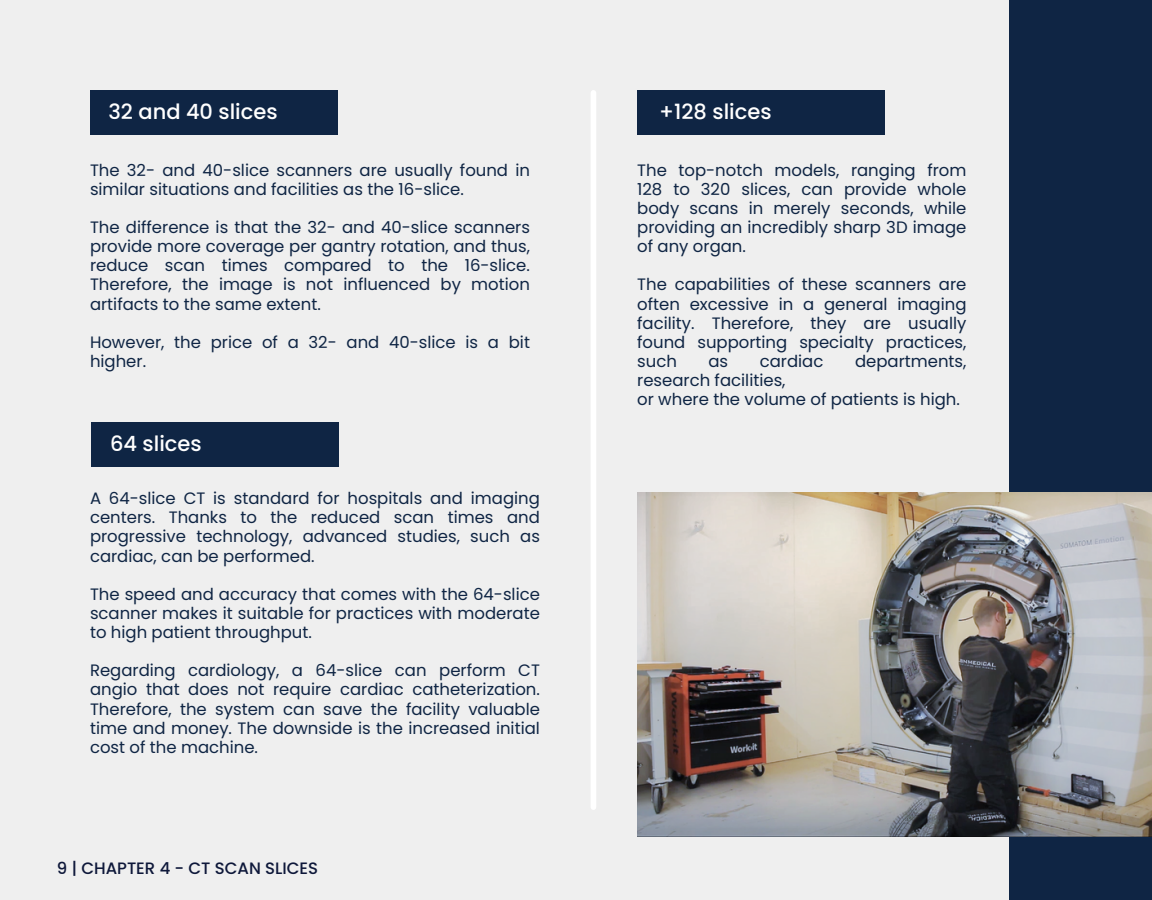
<style>
.page{position:relative;width:1152px;height:900px;background:#efefef}
.page>*{position:absolute;margin:0;border:0;box-sizing:border-box;transform-origin:0 0}
.t1{font:500 21px "Poppins";color:#fff}
.t2{font:16.5px/19.2px "Poppins";color:#0f2544;text-align:justify}
.t3{font:500 16.5px "Poppins";color:#0e183a}
</style>
<div class="page">
<div style="left:1009px;top:0;width:143px;height:900px;background:#0f2544"></div>
<div style="left:591px;top:93px;width:5px;height:714px;background:#fff"></div>
<div style="left:90px;top:90px;width:247px;height:45px;background:#0f2544"></div>
<div style="left:91px;top:422px;width:247px;height:44px;background:#0f2544"></div>
<div style="left:637px;top:90px;width:247px;height:45px;background:#0f2544"></div>
<img style="left:637px;top:493px;width:515px;height:343px">
<p class="t1" style="left:108px;top:97px;width:171px">32 and 40 slices</p>
<p class="t2" style="left:90px;top:160px;width:442px">The 32- and 40-slice scanners are usually found in similar situations and facilities as the 16-slice.</p>
<p class="t2" style="left:90px;top:218px;width:442px">The difference is that the 32- and 40-slice scanners provide more coverage per gantry rotation, and thus, reduce scan times compared to the 16-slice.<br>Therefore, the image is not influenced by motion artifacts to the same extent.</p>
<p class="t2" style="left:90px;top:332px;width:442px">However, the price of a 32- and 40-slice is a bit higher.</p>
<p class="t1" style="left:110px;top:429px;width:93px">64 slices</p>
<p class="t2" style="left:90px;top:489px;width:451px">A 64-slice CT is standard for hospitals and imaging centers. Thanks to the reduced scan times and progressive technology, advanced studies, such as cardiac, can be performed.</p>
<p class="t2" style="left:90px;top:584px;width:451px">The speed and accuracy that comes with the 64-slice scanner makes it suitable for practices with moderate to high patient throughput.</p>
<p class="t2" style="left:90px;top:661px;width:451px">Regarding cardiology, a 64-slice can perform CT angio that does not require cardiac catheterization.<br>Therefore, the system can save the facility valuable time and money. The downside is the increased initial cost of the machine.</p>
<p class="t3" style="left:57px;top:857px;width:263px">9 | CHAPTER 4 - CT SCAN SLICES</p>
<p class="t1" style="left:659px;top:97px;width:114px">+128 slices</p>
<p class="t2" style="left:637px;top:160px;width:331px">The top-notch models, ranging from 128 to 320 slices, can provide whole body scans in merely seconds, while providing an incredibly sharp 3D image of any organ.</p>
<p class="t2" style="left:637px;top:275px;width:331px">The capabilities of these scanners are often excessive in a general imaging facility. Therefore, they are usually found supporting specialty practices, such</p>
<p class="t2" style="left:708px;top:352px;width:21px">as</p>
<p class="t2" style="left:760px;top:352px;width:65px">cardiac</p>
<p class="t2" style="left:855px;top:352px;width:113px">departments,</p>
<p class="t2" style="left:637px;top:371px;width:150px">research facilities,</p>
<p class="t2" style="left:637px;top:390px;width:324px">or where the volume of patients is high.</p>
</div>
